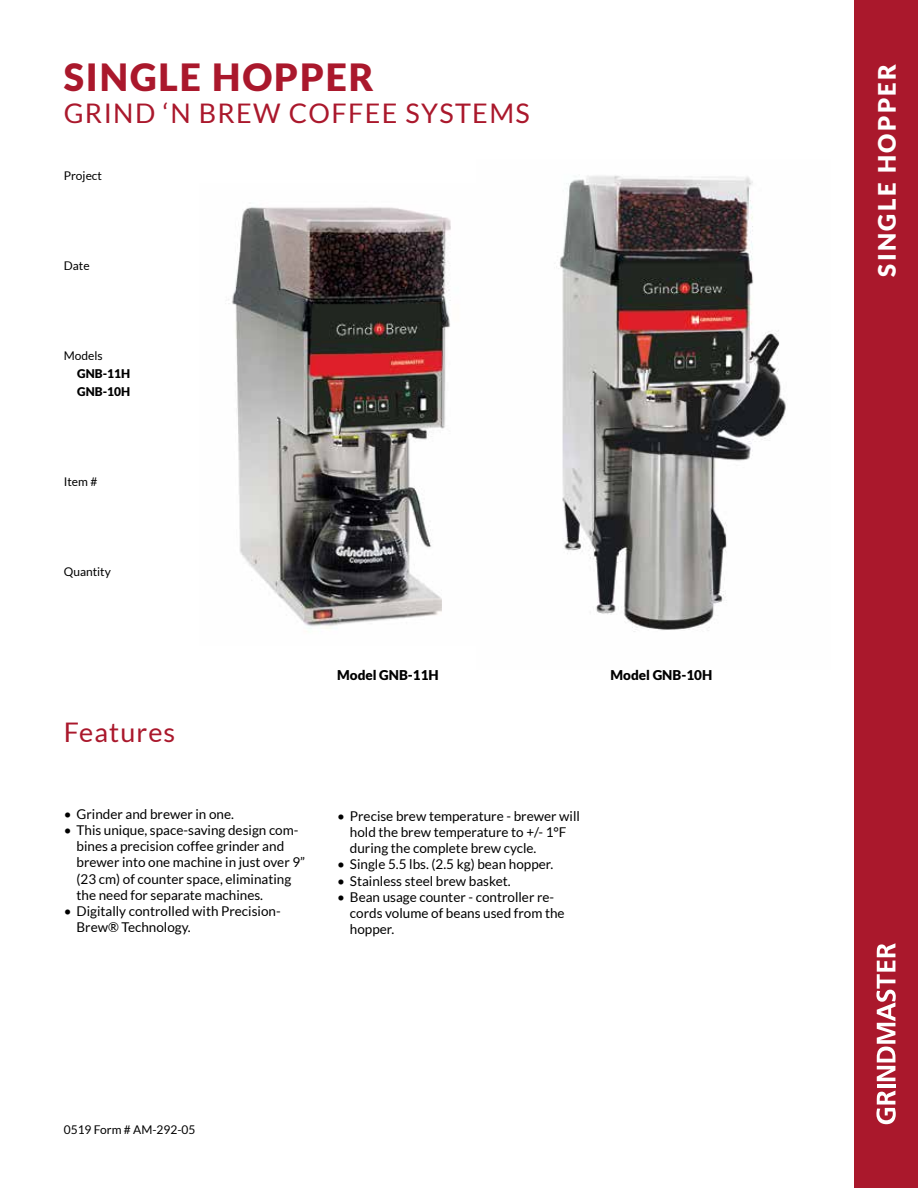
<style>
.page{position:relative;width:918px;height:1188px;background:#fff}
.page>*{position:absolute;margin:0;border:0;box-sizing:border-box;transform-origin:0 0}
.t1{font:900 37.5px "Lato";letter-spacing:.05em;color:#aa182c}
.t2{font:27px "Lato";letter-spacing:.05em;color:#aa182c}
.t3{font:900 24px "Lato";letter-spacing:.1em;color:#fff}
.t4{font:13.5px/16.2px "Lato";color:#000}
.t5{font:900 13.5px "Lato";color:#000}
.t6{font:12px "Lato";color:#000}
.t7{font:900 12px/18px "Lato";color:#000}
</style>
<div class="page">
<img style="left:228px;top:207px;width:223px;height:422px">
<img style="left:559px;top:175px;width:227px;height:457px">
<div style="left:854px;top:0;width:64px;height:1188px;background:#aa182c"></div>
<svg style="left:876px;top:1091px;width:20px;height:33px"></svg>
<hr style="left:877px;top:1085px;width:18px;height:3px;background:#fff">
<svg style="left:876px;top:943px;width:20px;height:138px"></svg>
<h1 class="t1" style="left:64px;top:55px;width:312px">SINGLE HOPPER</h1>
<h2 class="t2" style="left:64px;top:99px;width:468px">GRIND ‘N BREW COFFEE SYSTEMS</h2>
<p class="t6" style="left:64px;top:169px;width:40px">Project</p>
<p class="t6" style="left:64px;top:259px;width:27px">Date</p>
<p class="t6" style="left:64px;top:349px;width:40px">Models</p>
<p class="t7" style="left:77px;top:364px;width:54px">GNB-11H<br>GNB-10H</p>
<p class="t6" style="left:64px;top:475px;width:35px">Item #</p>
<p class="t6" style="left:64px;top:565px;width:49px">Quantity</p>
<h2 class="t2" style="left:64px;top:717px;width:113px">Features</h2>
<p class="t4" style="left:64px;top:806px;width:172px">• Grinder and brewer in one.</p>
<p class="t4" style="left:77px;top:822px;width:230px;text-indent:-13px">• This unique, space-saving design com&shy;bines a precision coffee grinder and brewer into one machine in just over 9” (23 cm) of counter space, eliminating the need for separate machines.</p>
<p class="t4" style="left:77px;top:903px;width:206px;text-indent:-13px">• Digitally controlled with Precision-<br>Brew® Technology.</p>
<p class="t5" style="left:337px;top:667px;width:103px">Model GNB-11H</p>
<p class="t5" style="left:611px;top:667px;width:103px">Model GNB-10H</p>
<p class="t4" style="left:350px;top:808px;width:231px;text-indent:-13px">• Precise brew temperature - brewer will hold the brew temperature to +/- 1°F during the complete brew cycle.</p>
<p class="t4" style="left:337px;top:856px;width:218px">• Single 5.5 lbs. (2.5 kg) bean hopper.</p>
<p class="t4" style="left:337px;top:873px;width:175px">• Stainless steel brew basket.</p>
<p class="t4" style="left:350px;top:889px;width:216px;text-indent:-13px">• Bean usage counter - controller re&shy;cords volume of beans used from the hopper.</p>
<p class="t6" style="left:64px;top:1123px;width:133px">0519 Form # AM-292-05</p>
<h3 class="t3" style="left:873px;top:277px;width:214px;rotate:-90deg">SINGLE HOPPER</h3>
</div>
